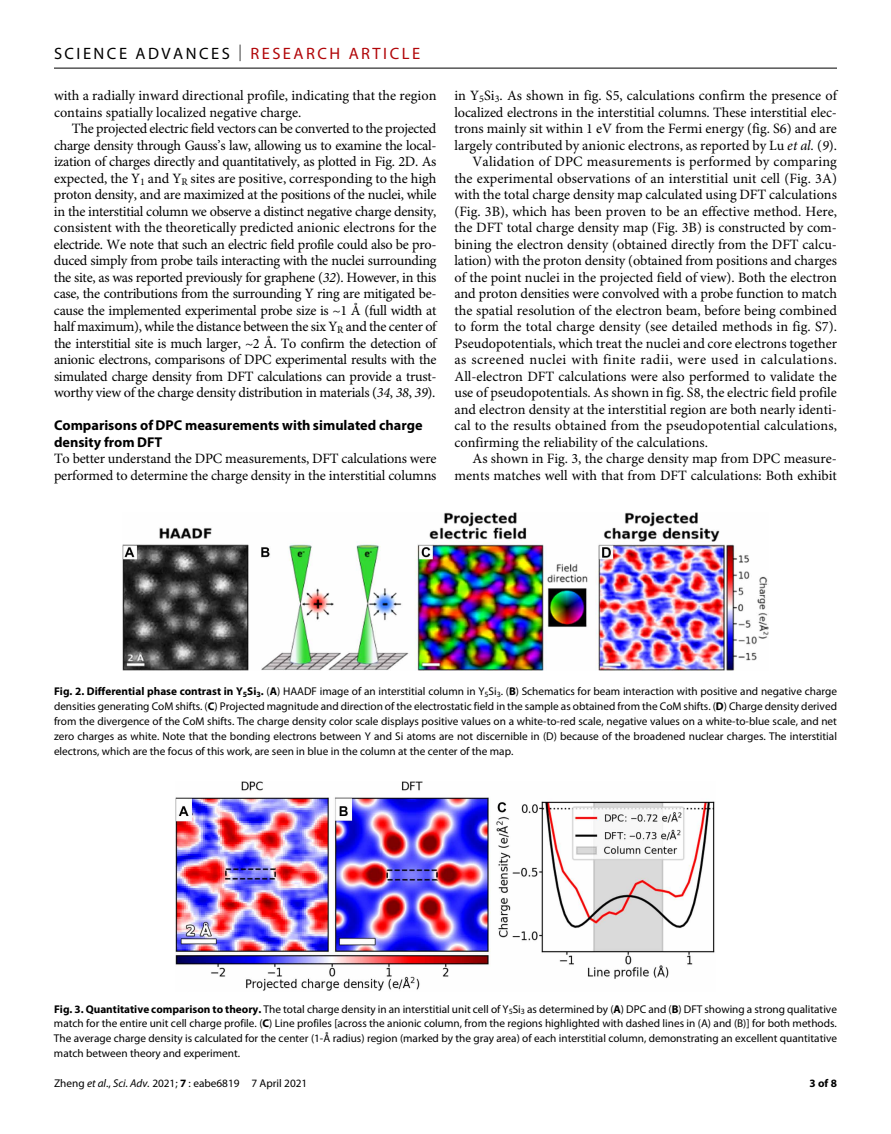
<style>
.page{position:relative;width:891px;height:1134px;background:#fff}
.page>*{position:absolute;margin:0;border:0;box-sizing:border-box;transform-origin:0 0}
.t1{font:16.5px "Myriad Pro";letter-spacing:.15em;color:#000}
.t2{font:14.25px/16.5px "Minion Pro";color:#000}
.t3{font:700 14.25px/16.5px "Myriad Pro";color:#000}
.t4{font:14.25px "Minion Pro";letter-spacing:.03em;color:#000}
.t5{font:11.25px/15px "Myriad Pro";color:#000;text-align:justify}
.t6{font:700 11.25px "Myriad Pro";color:#000}
.s1{font-weight:300}
.s2{color:#b10508}
.s3{font-style:italic}
.s4{font-weight:700}
</style>
<div class="page">
<hr style="left:54px;top:68px;width:783px;height:1px;background:#000">
<img style="left:123px;top:512px;width:645px;height:159px">
<img style="left:176px;top:782px;width:539px;height:209px">
<p class="t1" style="left:54px;top:40px;width:368px">SCIENCE ADVANCES <span class="s1">|</span> <span class="s2">RESEARCH ARTICLE</span></p>
<p class="t2" style="left:54px;top:89px;width:384px">with a radially inward directional profile, indicating that the region contains spatially localized negative charge.</p>
<p class="t2" style="left:54px;top:122px;width:384px;text-align:justify;text-indent:18px">The projected electric field vectors can be converted to the projected charge density through Gauss’s law, allowing us to examine the local&shy;ization of charges directly and quantitatively, as plotted in Fig. 2D. As expected, the Y<sub>1</sub> and Y<sub>R</sub> sites are positive, corresponding to the high proton density, and are maximized at the positions of the nuclei, while in the interstitial column we observe a distinct negative charge density, consistent with the theoretically predicted anionic electrons for the electride. We note that such an electric field profile could also be pro&shy;duced simply from probe tails interacting with the nuclei surrounding the site, as was reported previously for graphene (<span class="s3">32</span>). However, in this case, the contributions from the surrounding Y ring are mitigated be&shy;cause the implemented experimental probe size is ~1 Å (full width at half maximum), while the distance between the six Y<sub>R</sub> and the center of the interstitial site is much larger, ~2 Å. To confirm the detection of anionic electrons, comparisons of DPC experimental results with the simulated charge density from DFT calculations can provide a trust&shy;worthy view of the charge density distribution in materials (<span class="s3">34</span>, <span class="s3">38</span>, <span class="s3">39</span>).</p>
<p class="t3" style="left:54px;top:416px;width:370px">Comparisons of DPC measurements with simulated charge density from DFT</p>
<p class="t2" style="left:54px;top:452px;width:384px">To better understand the DPC measurements, DFT calculations were performed to determine the charge density in the interstitial columns</p>
<p class="t2" style="left:455px;top:89px;width:384px">in Y<sub>5</sub>Si<sub>3</sub>. As shown in fig. S5, calculations confirm the presence of</p>
<p class="t2" style="left:455px;top:105px;width:384px">localized electrons in the interstitial columns. These interstitial elec-</p>
<p class="t2" style="left:455px;top:122px;width:384px">trons mainly sit within 1 eV from the Fermi energy (fig. S6) and are</p>
<p class="t2" style="left:455px;top:138px;width:384px">largely contributed by anionic electrons, as reported by Lu <span class="s3">et al.</span> (<span class="s3">9</span>).</p>
<p class="t2" style="left:473px;top:155px;width:366px">Validation of DPC measurements is performed by comparing</p>
<p class="t2" style="left:455px;top:171px;width:384px">the experimental observations of an interstitial unit cell (Fig. 3A)</p>
<p class="t2" style="left:455px;top:188px;width:384px">with the total charge density map calculated using DFT calculations</p>
<p class="t2" style="left:455px;top:204px;width:384px">(Fig. 3B), which has been proven to be an effective method. Here,</p>
<p class="t2" style="left:455px;top:221px;width:384px">the DFT total charge density map (Fig. 3B) is constructed by com-</p>
<p class="t2" style="left:455px;top:237px;width:384px">bining the electron density (obtained directly from the DFT calcu-</p>
<p class="t2" style="left:455px;top:254px;width:384px">lation) with the proton density (obtained from positions and charges</p>
<p class="t2" style="left:455px;top:270px;width:384px">of the point nuclei in the projected field of view). Both the electron</p>
<p class="t2" style="left:455px;top:287px;width:384px">and proton densities were convolved with a probe function to match</p>
<p class="t2" style="left:455px;top:303px;width:384px">the spatial resolution of the electron beam, before being combined</p>
<p class="t2" style="left:455px;top:320px;width:384px">to form the total charge density (see detailed methods in fig. S7).</p>
<p class="t2" style="left:455px;top:336px;width:384px">Pseudopotentials, which treat the nuclei and core electrons together</p>
<p class="t4" style="left:455px;top:351px;width:384px">as screened nuclei with finite radii, were used in calculations.</p>
<p class="t2" style="left:455px;top:369px;width:384px">All-electron DFT calculations were also performed to validate the</p>
<p class="t2" style="left:455px;top:386px;width:384px">use of pseudopotentials. As shown in fig. S8, the electric field profile</p>
<p class="t2" style="left:455px;top:402px;width:384px">and electron density at the interstitial region are both nearly identi-</p>
<p class="t2" style="left:455px;top:419px;width:384px">cal to the results obtained from the pseudopotential calculations,</p>
<p class="t2" style="left:455px;top:435px;width:255px">confirming the reliability of the calculations.</p>
<p class="t2" style="left:473px;top:452px;width:366px">As shown in Fig. 3, the charge density map from DPC measure-</p>
<p class="t2" style="left:455px;top:468px;width:384px">ments matches well with that from DFT calculations: Both exhibit</p>
<p class="t5" style="left:54px;top:684px;width:785px"><span class="s4">Fig. 2. Differential phase contrast in Y</span><sub>5</sub><span class="s4">Si</span><sub>3</sub><span class="s4">.</span> (<span class="s4">A</span>) HAADF image of an interstitial column in Y<sub>5</sub>Si<sub>3</sub>. (<span class="s4">B</span>) Schematics for beam interaction with positive and negative charge densities generating CoM shifts. (<span class="s4">C</span>) Projected magnitude and direction of the electrostatic field in the sample as obtained from the CoM shifts. (<span class="s4">D</span>) Charge density derived from the divergence of the CoM shifts. The charge density color scale displays positive values on a white-to-red scale, negative values on a white-to-blue scale, and net zero charges as white. Note that the bonding electrons between Y and Si atoms are not discernible in (D) because of the broadened nuclear charges. The interstitial electrons, which are the focus of this work, are seen in blue in the column at the center of the map.</p>
<p class="t5" style="left:54px;top:1001px;width:785px"><span class="s4">Fig. 3. Quantitative comparison to theory.</span> The total charge density in an interstitial unit cell of Y<sub>5</sub>Si<sub>3</sub> as determined by (<span class="s4">A</span>) DPC and (<span class="s4">B</span>) DFT showing a strong qualitative match for the entire unit cell charge profile. (<span class="s4">C</span>) Line profiles [across the anionic column, from the regions highlighted with dashed lines in (A) and (B)] for both methods.<br>The average charge density is calculated for the center (1-Å radius) region (marked by the gray area) of each interstitial column, demonstrating an excellent quantitative match between theory and experiment.</p>
<p class="t5" style="left:54px;top:1076px;width:255px">Zheng <span class="s3">et al</span>., <span class="s3">Sci. Adv.</span> 2021; <span class="s4">7</span> : eabe6819 7 April 2021</p>
<p class="t6" style="left:810px;top:1074px;width:29px">3 of 8</p>
</div>
